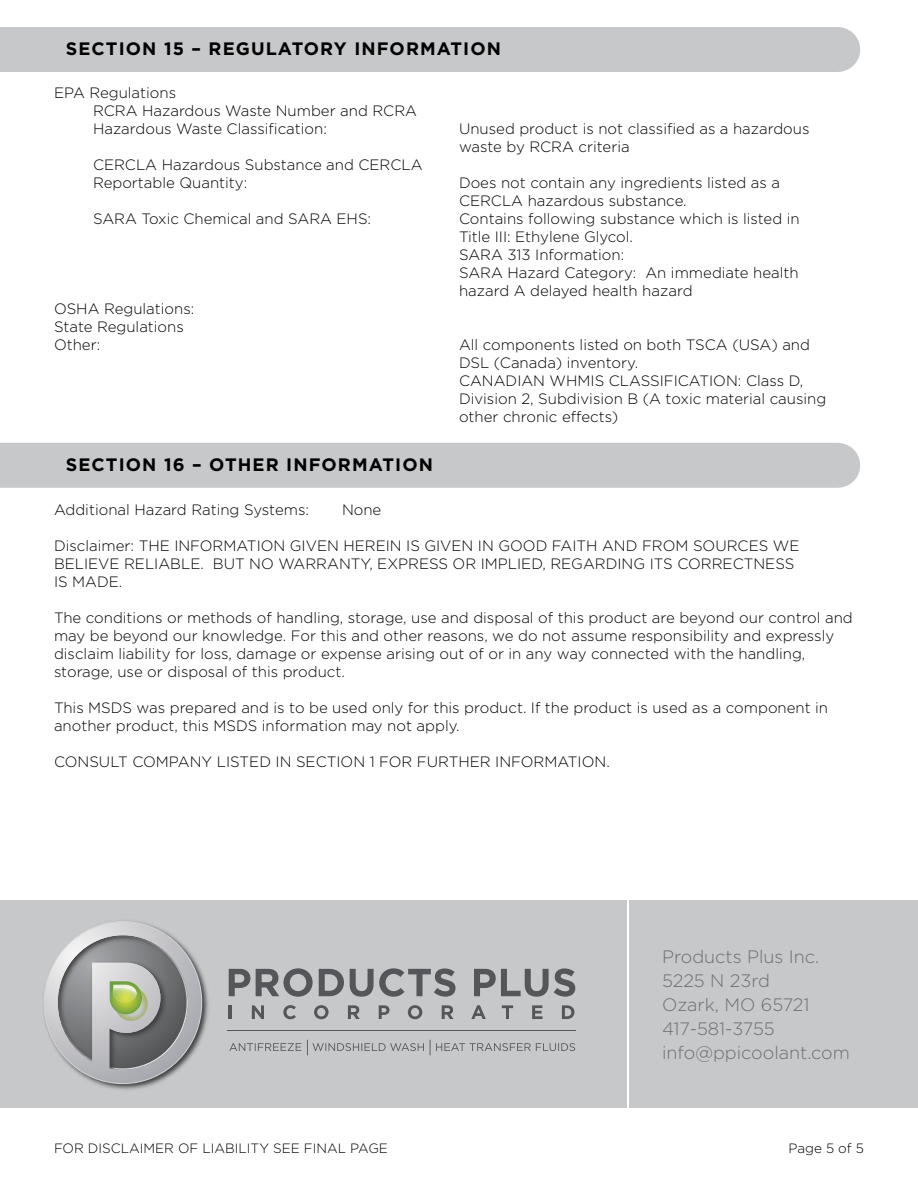
<style>
.page{position:relative;width:918px;height:1188px;background:#fff}
.page>*{position:absolute;margin:0;border:0;box-sizing:border-box;transform-origin:0 0}
.t1{font:300 18px/24px "Gotham";color:#6d6e71}
.t2{font:700 18px "Gotham";letter-spacing:.06em;color:#000}
.t3{font:300 15px/18px "Gotham";color:#000}
.t4{font:300 13.5px "Gotham";color:#000}
</style>
<div class="page">
<div style="left:0;top:901px;width:918px;height:207px;background:#c7c8ca"></div>
<div style="left:0;top:27px;width:838px;height:45px;background:#c7c8ca"></div>
<div style="left:0;top:443px;width:838px;height:45px;background:#c7c8ca"></div>
<svg style="left:229px;top:969px;width:21px;height:27px"></svg>
<svg style="left:256px;top:968px;width:57px;height:29px"></svg>
<svg style="left:319px;top:969px;width:25px;height:27px"></svg>
<svg style="left:350px;top:968px;width:105px;height:29px"></svg>
<svg style="left:474px;top:968px;width:101px;height:29px"></svg>
<hr style="left:229px;top:1005px;width:3px;height:14px;background:#6d6e71">
<svg style="left:252px;top:1005px;width:12px;height:14px"></svg>
<svg style="left:283px;top:1005px;width:13px;height:14px"></svg>
<svg style="left:314px;top:1005px;width:15px;height:14px"></svg>
<svg style="left:348px;top:1005px;width:12px;height:14px"></svg>
<svg style="left:379px;top:1005px;width:11px;height:14px"></svg>
<svg style="left:408px;top:1005px;width:14px;height:14px"></svg>
<svg style="left:442px;top:1005px;width:11px;height:14px"></svg>
<svg style="left:471px;top:1005px;width:15px;height:14px"></svg>
<svg style="left:502px;top:1005px;width:11px;height:14px"></svg>
<svg style="left:532px;top:1005px;width:11px;height:14px"></svg>
<svg style="left:562px;top:1005px;width:12px;height:14px"></svg>
<hr style="left:228px;top:1030px;width:348px;height:1px;background:#6d6e71">
<svg style="left:229px;top:1040px;width:346px;height:15px"></svg>
<img style="left:202px;top:973px;width:7px;height:64px">
<svg style="left:0;top:900px;width:202px;height:190px"></svg>
<hr style="left:627px;top:891px;width:2px;height:224px;background:#fff">
<p class="t2" style="left:66px;top:39px;width:437px">SECTION 15 – REGULATORY INFORMATION</p>
<p class="t3" style="left:93px;top:83px;width:326px;text-indent:-39px">EPA Regulations<br>RCRA Hazardous Waste Number and RCRA<br>Hazardous Waste Classification:</p>
<p class="t3" style="left:93px;top:155px;width:331px">CERCLA Hazardous Substance and CERCLA<br>Reportable Quantity:</p>
<p class="t3" style="left:459px;top:119px;width:352px">Unused product is not classified as a hazardous waste by RCRA criteria</p>
<p class="t3" style="left:459px;top:173px;width:323px">Does not contain any ingredients listed as a<br>CERCLA hazardous substance.</p>
<p class="t3" style="left:93px;top:209px;width:280px">SARA Toxic Chemical and SARA EHS:</p>
<p class="t3" style="left:459px;top:209px;width:342px">Contains following substance which is listed in Title III: Ethylene Glycol.<br>SARA 313 Information:<br>SARA Hazard Category: An immediate health hazard A delayed health hazard</p>
<p class="t3" style="left:54px;top:299px;width:142px">OSHA Regulations:<br>State Regulations<br>Other:</p>
<p class="t3" style="left:459px;top:335px;width:369px">All components listed on both TSCA (USA) and DSL (Canada) inventory.<br>CANADIAN WHMIS CLASSIFICATION: Class D, Division 2, Subdivision B (A toxic material causing other chronic effects)</p>
<p class="t2" style="left:66px;top:454px;width:369px">SECTION 16 – OTHER INFORMATION</p>
<p class="t3" style="left:54px;top:500px;width:257px">Additional Hazard Rating Systems:</p>
<p class="t3" style="left:342px;top:500px;width:41px">None</p>
<p class="t3" style="left:54px;top:536px;width:747px">Disclaimer: THE INFORMATION GIVEN HEREIN IS GIVEN IN GOOD FAITH AND FROM SOURCES WE<br>BELIEVE RELIABLE. BUT NO WARRANTY, EXPRESS OR IMPLIED, REGARDING ITS CORRECTNESS<br>IS MADE.</p>
<p class="t3" style="left:54px;top:608px;width:800px">The conditions or methods of handling, storage, use and disposal of this product are beyond our control and may be beyond our knowledge. For this and other reasons, we do not assume responsibility and expressly disclaim liability for loss, damage or expense arising out of or in any way connected with the handling, storage, use or disposal of this product.</p>
<p class="t3" style="left:54px;top:698px;width:776px">This MSDS was prepared and is to be used only for this product. If the product is used as a component in another product, this MSDS information may not apply.</p>
<p class="t3" style="left:54px;top:752px;width:557px">CONSULT COMPANY LISTED IN SECTION 1 FOR FURTHER INFORMATION.</p>
<p class="t1" style="left:662px;top:945px;width:189px">Products Plus Inc.<br>5225 N 23rd<br>Ozark, MO 65721<br>417-581-3755 info@ppicoolant.com</p>
<p class="t4" style="left:54px;top:1141px;width:335px">FOR DISCLAIMER OF LIABILITY SEE FINAL PAGE</p>
<p class="t4" style="left:789px;top:1141px;width:77px">Page 5 of 5</p>
</div>
